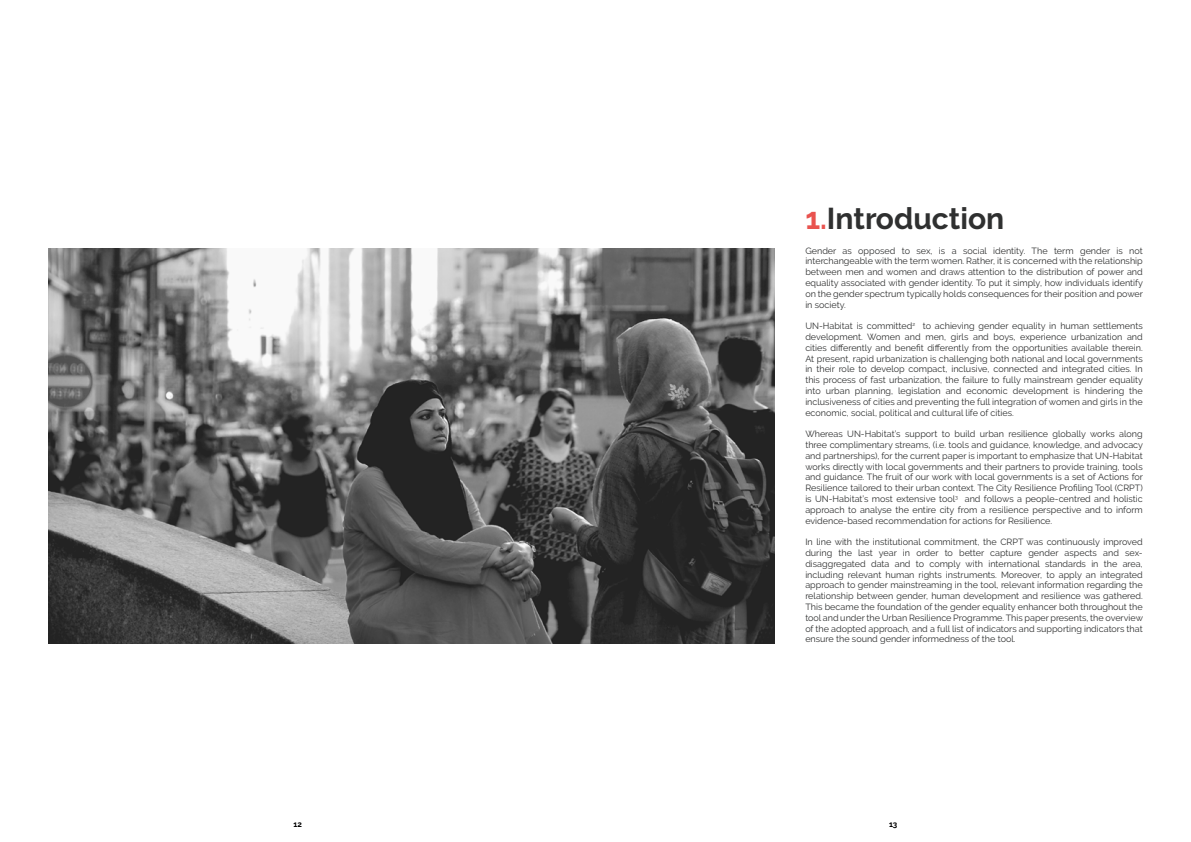
<style>
.page{position:relative;width:1191px;height:842px;background:#fff}
.page>*{position:absolute;margin:0;border:0;box-sizing:border-box;transform-origin:0 0}
.t1{font:700 30px "Raleway";color:#2f3030}
.t2{font:9px/10.8px "Raleway";color:#2f3030;text-align:justify}
.t3{font:700 8px "Raleway";color:#000}
.s1{color:#e9534f}
</style>
<div class="page">
<img style="left:48px;top:248px;width:726px;height:396px">
<h1 class="t1" style="left:805px;top:201px;width:200px"><span class="s1">1.</span>Introduction</h1>
<p class="t2" style="left:805px;top:245px;width:339px">Gender as opposed to sex, is a social identity. The term gender is not interchangeable with the term women. Rather, it is concerned with the relationship between men and women and draws attention to the distribution of power and equality associated with gender identity. To put it simply, how individuals identify on the gender spectrum typically holds consequences for their position and power in society.</p>
<p class="t2" style="left:805px;top:321px;width:339px">UN-Habitat is committed<sup>2</sup> to achieving gender equality in human settlements development. Women and men, girls and boys, experience urbanization and cities differently and benefit differently from the opportunities available therein.<br>At present, rapid urbanization is challenging both national and local governments in their role to develop compact, inclusive, connected and integrated cities. In this process of fast urbanization, the failure to fully mainstream gender equality into urban planning, legislation and economic development is hindering the inclusiveness of cities and preventing the full integration of women and girls in the economic, social, political and cultural life of cities.</p>
<p class="t2" style="left:805px;top:429px;width:339px">Whereas UN-Habitat’s support to build urban resilience globally works along three complimentary streams, (i.e. tools and guidance, knowledge, and advocacy and partnerships), for the current paper is important to emphasize that UN-Habitat works directly with local governments and their partners to provide training, tools and guidance. The fruit of our work with local governments is a set of Actions for Resilience tailored to their urban context. The City Resilience Profiling Tool (CRPT) is UN-Habitat’s most extensive tool<sup>3</sup> and follows a people-centred and holistic approach to analyse the entire city from a resilience perspective and to inform evidence-based recommendation for actions for Resilience.</p>
<p class="t2" style="left:805px;top:537px;width:339px">In line with the institutional commitment, the CRPT was continuously improved during the last year in order to better capture gender aspects and sex&shy;disaggregated data and to comply with international standards in the area, including relevant human rights instruments. Moreover, to apply an integrated approach to gender mainstreaming in the tool, relevant information regarding the relationship between gender, human development and resilience was gathered.<br>This became the foundation of the gender equality enhancer both throughout the tool and under the Urban Resilience Programme. This paper presents, the overview of the adopted approach, and a full list of indicators and supporting indicators that ensure the sound gender informedness of the tool.</p>
<p class="t3" style="left:293px;top:819px;width:10px">12</p>
<p class="t3" style="left:889px;top:819px;width:10px">13</p>
</div>
